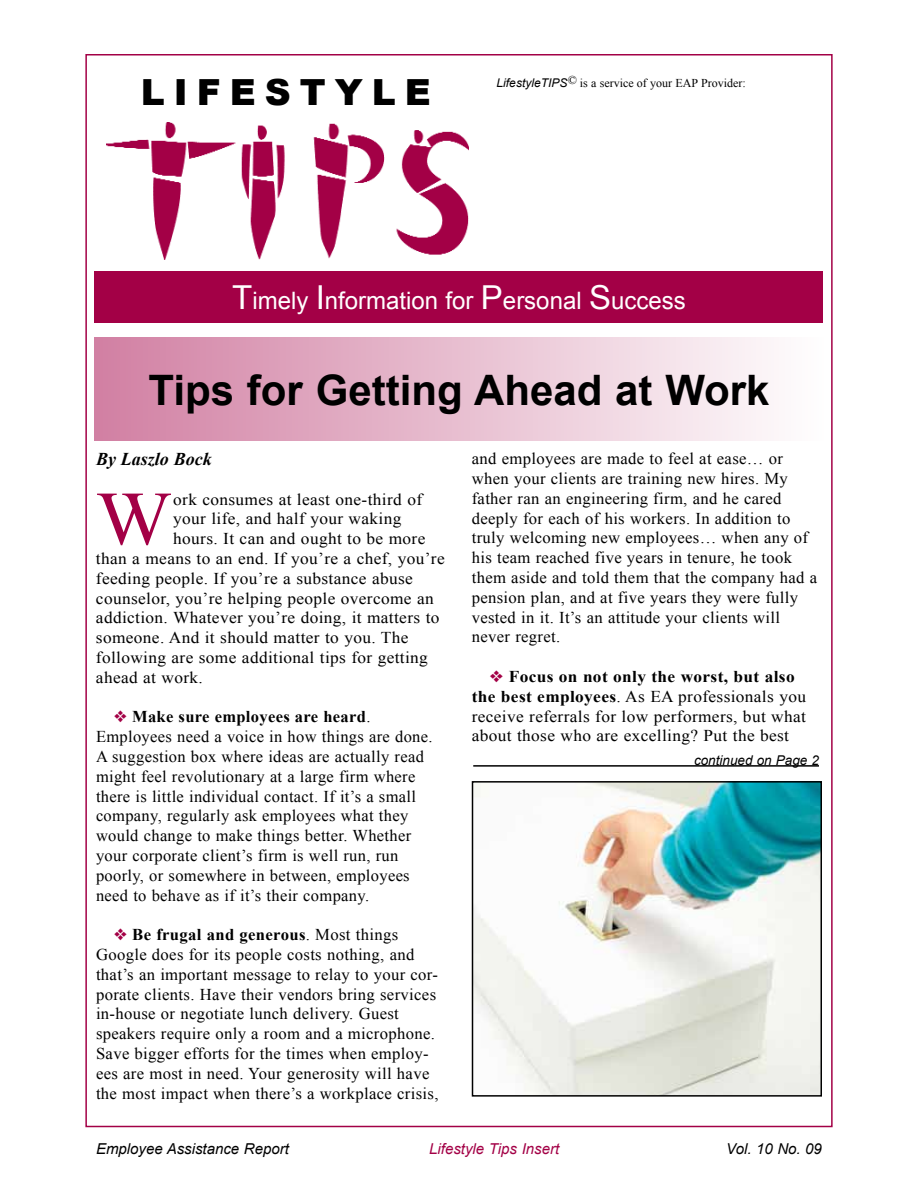
<style>
.page{position:relative;width:918px;height:1188px;background:#fff}
.page>*{position:absolute;margin:0;border:0;box-sizing:border-box;transform-origin:0 0}
.t1{font:76.35px "Times New Roman";color:#a30046;scale:1.05 1}
.t2{font:700 42px "Arial";color:#000}
.t3{font:900 36px "Arial";letter-spacing:.25em;color:#000}
.t4{font:24px "Arial";color:#fff}
.t5{font:italic 700 18px "Times New Roman";color:#000}
.t6{font:16.5px/19.8px "Times New Roman";letter-spacing:.02em;color:#000}
.t7{font:16.5px/19.8px "Times New Roman";letter-spacing:.02em;color:#000;scale:1.05 1}
.t8{font:italic 15px "Arial";color:#000}
.t9{font:italic 15px "Arial";color:#a30046}
.t10{font:italic 13.5px "Arial";color:#000}
.t11{font:12px "Times New Roman";color:#000}
.s1{font-family:"Arial";font-style:italic}
.s2{font-size:33px}
.s3{color:#a30046}
.s4{font-weight:700}
</style>
<div class="page">
<div style="left:94px;top:271px;width:730px;height:52px;background:#a30046"></div>
<div style="left:95px;top:338px;width:729px;height:103px;background:linear-gradient(to right,#d17fa3,#fffefe)"></div>
<img style="left:106px;top:122px;width:363px;height:138px">
<img style="left:475px;top:784px;width:344px;height:310px">
<div style="left:472px;top:781px;width:350px;height:316px;border:2px solid #000"></div>
<hr style="left:473px;top:765px;width:346px;height:2px;background:#000">
<h3 class="t3" style="left:141px;top:66px;width:292px">LIFESTYLE</h3>
<p class="t11" style="left:497px;top:75px;width:251px"><span class="s1">LifestyleTIPS</span><sup>©</sup> is a service of your EAP Provider:</p>
<h3 class="t4" style="left:232px;top:285px;width:455px"><span class="s2">T</span>imely <span class="s2">I</span>nformation for <span class="s2">P</span>ersonal <span class="s2">S</span>uccess</h3>
<h2 class="t2" style="left:149px;top:362px;width:623px">Tips for Getting Ahead at Work</h2>
<p class="t5" style="left:96px;top:446px;width:117px">By Laszlo Bock</p>
<h1 class="t1" style="left:96px;top:467px;width:74px">W</h1>
<p class="t7" style="left:173px;top:489px;width:239px">ork consumes at least one-third of</p>
<p class="t7" style="left:173px;top:509px;width:219px">your life, and half your waking</p>
<p class="t7" style="left:173px;top:528px;width:242px">hours. It can and ought to be more</p>
<p class="t7" style="left:96px;top:548px;width:334px">than a means to an end. If you’re a chef, you’re</p>
<p class="t7" style="left:96px;top:568px;width:303px">feeding people. If you’re a substance abuse</p>
<p class="t7" style="left:96px;top:588px;width:323px">counselor, you’re helping people overcome an</p>
<p class="t7" style="left:96px;top:608px;width:329px">addiction. Whatever you’re doing, it matters to</p>
<p class="t7" style="left:96px;top:627px;width:299px">someone. And it should matter to you. The</p>
<p class="t7" style="left:96px;top:647px;width:318px">following are some additional tips for getting</p>
<p class="t7" style="left:96px;top:667px;width:103px">ahead at work.</p>
<p class="t6" style="left:96px;top:707px;width:338px;text-indent:18px"><span class="s3">❖</span> <span class="s4">Make sure employees are heard</span>.<br>Employees need a voice in how things are done.<br>A suggestion box where ideas are actually read might feel revolutionary at a large firm where there is little individual contact. If it’s a small company, regularly ask employees what they would change to make things better. Whether your corporate client’s firm is well run, run poorly, or somewhere in between, employees need to behave as if it’s their company.</p>
<p class="t6" style="left:96px;top:924px;width:344px;text-indent:18px"><span class="s3">❖</span> <span class="s4">Be frugal and generous</span>. Most things Google does for its people costs nothing, and that’s an important message to relay to your cor&shy;porate clients. Have their vendors bring services in-house or negotiate lunch delivery. Guest speakers require only a room and a microphone.<br>Save bigger efforts for the times when employ&shy;ees are most in need. Your generosity will have the most impact when there’s a workplace crisis,</p>
<p class="t6" style="left:472px;top:449px;width:347px">and employees are made to feel at ease… or when your clients are training new hires. My father ran an engineering firm, and he cared deeply for each of his workers. In addition to truly welcoming new employees… when any of his team reached five years in tenure, he took them aside and told them that the company had a pension plan, and at five years they were fully vested in it. It’s an attitude your clients will never regret.</p>
<p class="t7" style="left:472px;top:666px;width:320px;text-indent:18px"><span class="s3">❖</span> <span class="s4">Focus on not only the worst, but also the best employees</span>. As EA professionals you receive referrals for low performers, but what about those who are excelling? Put the best</p>
<p class="t10" style="left:694px;top:752px;width:126px">continued on Page 2</p>
<p class="t8" style="left:96px;top:1139px;width:194px">Employee Assistance Report</p>
<p class="t9" style="left:429px;top:1139px;width:131px">Lifestyle Tips Insert</p>
<p class="t8" style="left:726px;top:1139px;width:97px">Vol. 10 No. 09</p>
</div>
